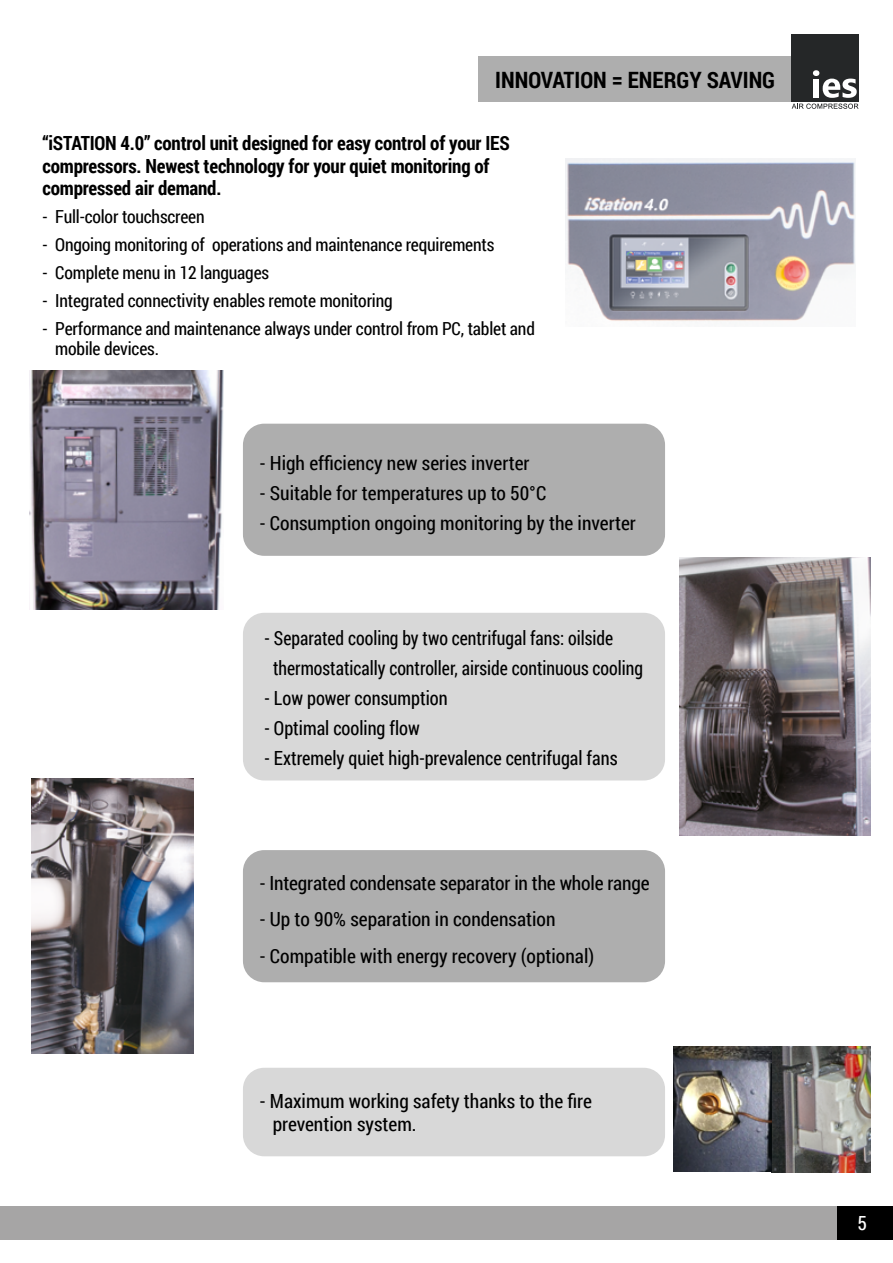
<style>
.page{position:relative;width:893px;height:1263px;background:#fff}
.page>*{position:absolute;margin:0;border:0;box-sizing:border-box;transform-origin:0 0}
.t1{font:700 22.5px "Roboto Condensed";color:#000}
.t2{font:19.5px/23.4px "Roboto Condensed";color:#000}
.t3{font:19.5px/30px "Roboto Condensed";color:#000;scale:.94 1}
.t4{font:700 19.5px/22.5px "Roboto Condensed";letter-spacing:-.01em;color:#000}
.t5{font:19.5px "Roboto Condensed";color:#fff}
.t6{font:18px/19.5px "Roboto Condensed";letter-spacing:-.01em;color:#000}
</style>
<div class="page">
<div style="left:791px;top:34px;width:68px;height:68px;background:#252728"></div>
<svg style="left:792px;top:104px;width:67px;height:5px"></svg>
<svg style="left:813px;top:70px;width:44px;height:28px"></svg>
<div style="left:0;top:1206px;width:893px;height:33px;background:#a6a5a5"></div>
<div style="left:837px;top:1206px;width:56px;height:33px;background:#000"></div>
<div style="left:243px;top:424px;width:422px;height:132px;background:#aeaeae;border-radius:21px"></div>
<div style="left:243px;top:613px;width:422px;height:167px;background:#d8d8d8;border-radius:21px"></div>
<div style="left:243px;top:850px;width:422px;height:132px;background:#aeaeae;border-radius:21px"></div>
<div style="left:243px;top:1068px;width:422px;height:88px;background:#d8d8d8;border-radius:21px"></div>
<div style="left:478px;top:56px;width:313px;height:46px;background:#aeaeae"></div>
<img style="left:680px;top:558px;width:191px;height:278px">
<img style="left:673px;top:1047px;width:198px;height:125px">
<img style="left:29px;top:370px;width:195px;height:239px">
<img style="left:565px;top:158px;width:291px;height:163px">
<img style="left:32px;top:779px;width:162px;height:274px">
<p class="t1" style="left:495px;top:64px;width:281px">INNOVATION = ENERGY SAVING</p>
<p class="t4" style="left:43px;top:131px;width:469px">“iSTATION 4.0” control unit designed for easy control of your IES compressors. Newest technology for your quiet monitoring of compressed air demand.</p>
<p class="t6" style="left:43px;top:207px;width:164px">- Full-color touchscreen</p>
<p class="t6" style="left:43px;top:235px;width:453px">- Ongoing monitoring of operations and maintenance requirements</p>
<p class="t6" style="left:43px;top:263px;width:228px">- Complete menu in 12 languages</p>
<p class="t6" style="left:43px;top:291px;width:352px">- Integrated connectivity enables remote monitoring</p>
<p class="t6" style="left:55px;top:319px;width:481px;text-indent:-13px">- Performance and maintenance always under control from PC, tablet and mobile devices.</p>
<p class="t2" style="left:260px;top:451px;width:271px">- High efficiency new series inverter</p>
<p class="t2" style="left:260px;top:481px;width:288px">- Suitable for temperatures up to 50°C</p>
<p class="t2" style="left:260px;top:511px;width:377px">- Consumption ongoing monitoring by the inverter</p>
<p class="t3" style="left:273px;top:622px;width:395px;text-indent:-9px">- Separated cooling by two centrifugal fans: oilside thermostatically controller, airside continuous cooling</p>
<p class="t3" style="left:265px;top:682px;width:196px">- Low power consumption</p>
<p class="t3" style="left:265px;top:712px;width:167px">- Optimal cooling flow</p>
<p class="t3" style="left:265px;top:742px;width:377px">- Extremely quiet high-prevalence centrifugal fans</p>
<p class="t2" style="left:260px;top:871px;width:391px">- Integrated condensate separator in the whole range</p>
<p class="t2" style="left:260px;top:907px;width:297px">- Up to 90% separation in condensation</p>
<p class="t2" style="left:260px;top:943px;width:336px">- Compatible with energy recovery (optional)</p>
<p class="t2" style="left:273px;top:1088px;width:321px;text-indent:-13px">- Maximum working safety thanks to the fire prevention system.</p>
<p class="t5" style="left:857px;top:1209px;width:11px">5</p>
</div>
